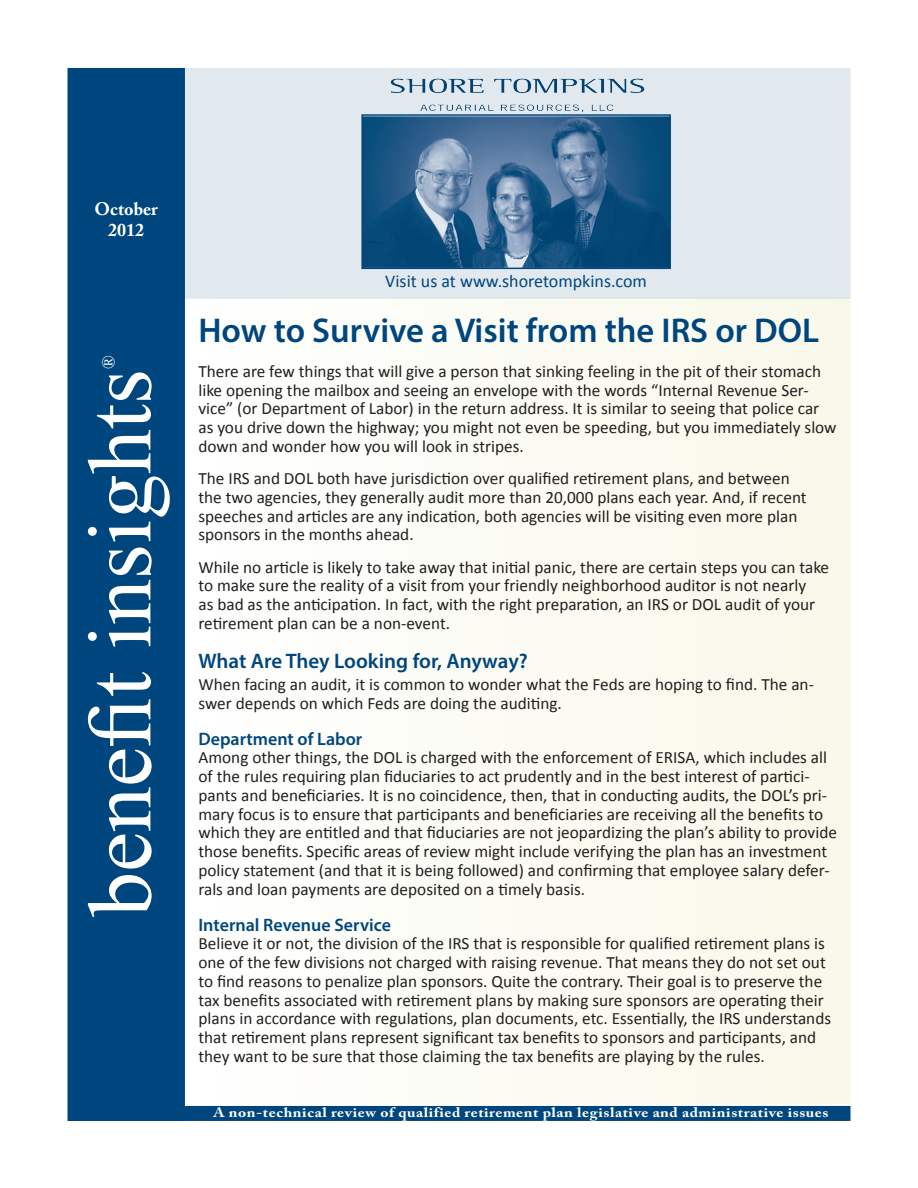
<style>
.page{position:relative;width:918px;height:1188px;background:#fff}
.page>*{position:absolute;margin:0;border:0;box-sizing:border-box;transform-origin:0 0}
.t1{font:90px "Times New Roman";color:#fff}
.headline{font:600 34.5px "Myriad Pro";color:#00467e}
.subhead{font:600 21px "Myriad Pro";letter-spacing:-.005em;color:#00467e}
.subhead_2{font:600 18px "Myriad Pro";color:#00467e}
.t2{font:18px "Calibri";color:#00467e}
.t3{font:700 18px "Adobe Caslon Pro";color:#fff}
.t4{font:18px "Times New Roman";color:#fff}
.body{font:17.25px/18.8px "Calibri";color:#231f20}
.Company_Name{font:700 13.5px "Adobe Caslon Pro";letter-spacing:.035em;color:#fff;scale:1.15 1}
</style>
<div class="page">
<div style="left:67px;top:68px;width:118px;height:1053px;background:#00467e;border:2px solid #00467e"></div>
<svg style="left:185px;top:68px;width:665px;height:229px;background:#a8becf"></svg>
<div style="left:68px;top:1106px;width:782px;height:15px;background:#00467e"></div>
<div style="left:184px;top:298px;width:666px;height:806px;background:#fbfbf4"></div>
<p class="t3" style="left:95px;top:198px;width:65px">October</p>
<p class="t3" style="left:108px;top:219px;width:37px">2012</p>
<p class="t4" style="left:96px;top:369px;width:15px;rotate:-90deg">®</p>
<p class="t1" style="left:60px;top:917px;width:549px;rotate:-90deg">benefit insights</p>
<p class="t2" style="left:385px;top:270px;width:263px">Visit us at www.shoretompkins.com</p>
<p class="headline" style="left:198px;top:308px;width:622px">How to Survive a Visit from the IRS or DOL</p>
<p class="body" style="left:198px;top:362px;width:640px">There are few things that will give a person that sinking feeling in the pit of their stomach like opening the mailbox and seeing an envelope with the words “Internal Revenue Ser&shy;vice” (or Department of Labor) in the return address. It is similar to seeing that police car as you drive down the highway; you might not even be speeding, but you immediately slow down and wonder how you will look in stripes.</p>
<p class="body" style="left:198px;top:469px;width:610px">The IRS and DOL both have jurisdiction over qualified retirement plans, and between the two agencies, they generally audit more than 20,000 plans each year. And, if recent speeches and articles are any indication, both agencies will be visiting even more plan sponsors in the months ahead.</p>
<p class="body" style="left:198px;top:558px;width:632px">While no article is likely to take away that initial panic, there are certain steps you can take to make sure the reality of a visit from your friendly neighborhood auditor is not nearly<br>as bad as the anticipation. In fact, with the right preparation, an IRS or DOL audit of your retirement plan can be a non-event.</p>
<p class="subhead" style="left:198px;top:647px;width:331px">What Are They Looking for, Anyway?</p>
<p class="body" style="left:198px;top:675px;width:617px">When facing an audit, it is common to wonder what the Feds are hoping to find. The an&shy;swer depends on which Feds are doing the auditing.</p>
<p class="subhead_2" style="left:198px;top:727px;width:165px">Department of Labor</p>
<p class="body" style="left:198px;top:748px;width:640px">Among other things, the DOL is charged with the enforcement of ERISA, which includes all of the rules requiring plan fiduciaries to act prudently and in the best interest of partici&shy;pants and beneficiaries. It is no coincidence, then, that in conducting audits, the DOL’s pri&shy;mary focus is to ensure that participants and beneficiaries are receiving all the benefits to which they are entitled and that fiduciaries are not jeopardizing the plan’s ability to provide those benefits. Specific areas of review might include verifying the plan has an investment policy statement (and that it is being followed) and confirming that employee salary defer&shy;rals and loan payments are deposited on a timely basis.</p>
<p class="subhead_2" style="left:198px;top:913px;width:194px">Internal Revenue Service</p>
<p class="body" style="left:198px;top:934px;width:634px">Believe it or not, the division of the IRS that is responsible for qualified retirement plans is one of the few divisions not charged with raising revenue. That means they do not set out to find reasons to penalize plan sponsors. Quite the contrary. Their goal is to preserve the tax benefits associated with retirement plans by making sure sponsors are operating their plans in accordance with regulations, plan documents, etc. Essentially, the IRS understands that retirement plans represent significant tax benefits to sponsors and participants, and they want to be sure that those claiming the tax benefits are playing by the rules.</p>
<p class="Company_Name" style="left:213px;top:1105px;width:536px">A non-technical review of qualified retirement plan legislative and administrative issues</p>
</div>
